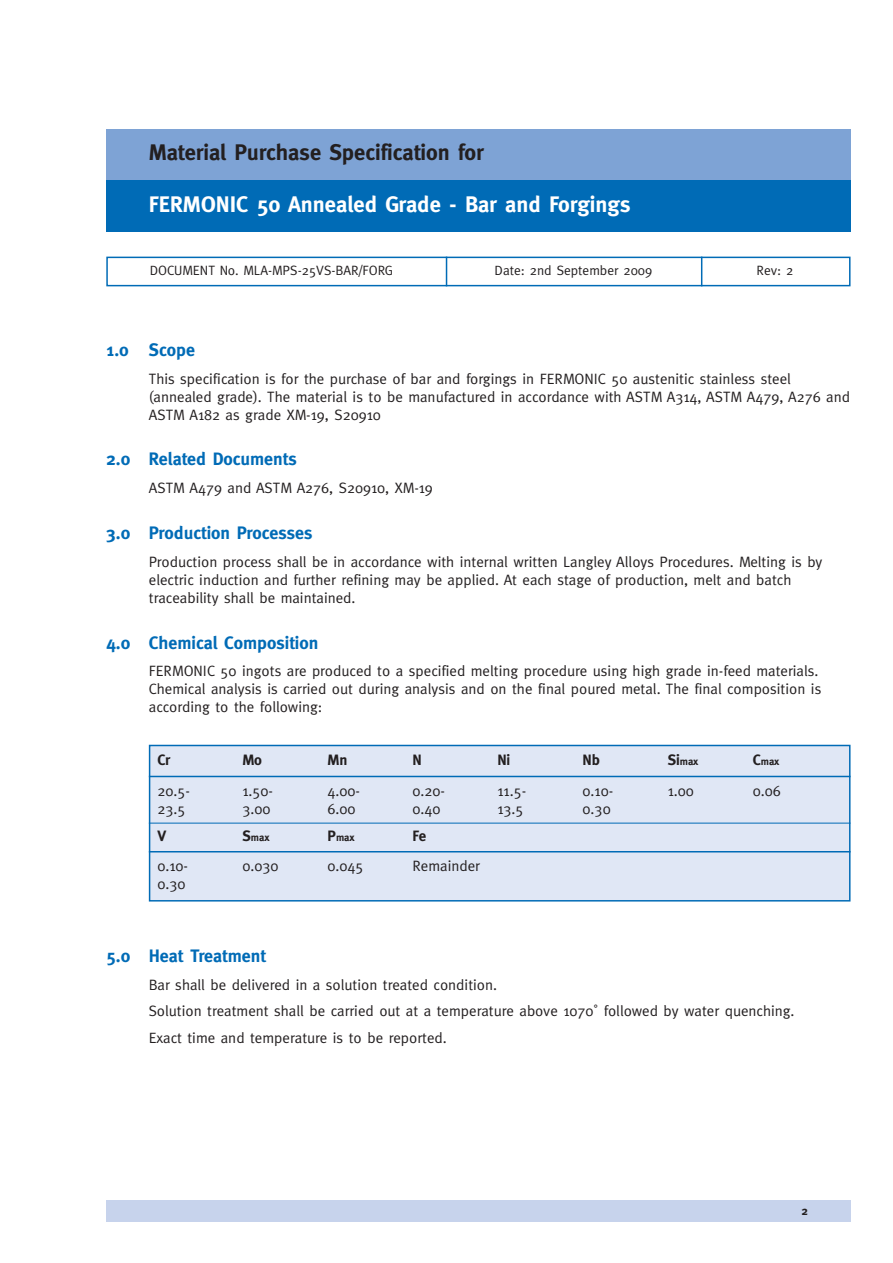
<style>
.page{position:relative;width:893px;height:1263px;background:#fff}
.page>*{position:absolute;margin:0;border:0;box-sizing:border-box;transform-origin:0 0}
.t1{font:700 22.5px "Meta";color:#fff}
.t2{font:700 22.5px "Meta";color:#231f20}
.t3{font:700 18px "Meta";color:#006bb6}
.t4{font:15px/18px "Meta";color:#231f20}
.t5{font:700 15px "Meta";letter-spacing:-.015em;color:#231f20}
.t6{font:13.5px "Meta";color:#231f20}
.t7{font:700 12px "Meta";color:#231f20}
.t8{font:700 10.5px "Meta";color:#231f20}
.s1{font-size:15px}
</style>
<div class="page">
<div style="left:150px;top:746px;width:699px;height:154px;background:#e0e7f5"></div>
<div style="left:149px;top:745px;width:701px;height:157px;border:2px solid #006bb6"></div>
<hr style="left:149px;top:776px;width:701px;height:1px;background:#006bb6">
<hr style="left:149px;top:823px;width:701px;height:1px;background:#006bb6">
<hr style="left:149px;top:851px;width:701px;height:2px;background:#006bb6">
<div style="left:106px;top:1201px;width:744px;height:21px;background:#c7d3ec"></div>
<div style="left:106px;top:257px;width:744px;height:29px;border:2px solid #006bb6"></div>
<svg style="left:446px;top:257px;width:1px;height:29px"></svg>
<svg style="left:701px;top:257px;width:1px;height:29px"></svg>
<div style="left:106px;top:129px;width:744px;height:51px;background:#7ea3d5"></div>
<div style="left:106px;top:180px;width:744px;height:51px;background:#006bb6"></div>
<h1 class="t2" style="left:149px;top:144px;width:336px">Material Purchase Specification for</h1>
<h1 class="t1" style="left:149px;top:195px;width:483px">FERMONIC 50 Annealed Grade - Bar and Forgings</h1>
<p class="t6" style="left:150px;top:266px;width:245px">DOCUMENT No. MLA-MPS-25VS-BAR/FORG</p>
<p class="t6" style="left:495px;top:266px;width:159px">Date: 2nd September 2009</p>
<p class="t6" style="left:756px;top:266px;width:39px">Rev: 2</p>
<p class="t3" style="left:106px;top:343px;width:90px">1.0 Scope</p>
<p class="t4" style="left:149px;top:370px;width:703px">This specification is for the purchase of bar and forgings in FERMONIC 50 austenitic stainless steel (annealed grade). The material is to be manufactured in accordance with ASTM A314, ASTM A479, A276 and<br>ASTM A182 as grade XM-19, S20910</p>
<p class="t3" style="left:106px;top:452px;width:192px">2.0 Related Documents</p>
<p class="t4" style="left:149px;top:480px;width:286px">ASTM A479 and ASTM A276, S20910, XM-19</p>
<p class="t3" style="left:106px;top:526px;width:208px">3.0 Production Processes</p>
<p class="t4" style="left:149px;top:554px;width:675px">Production process shall be in accordance with internal written Langley Alloys Procedures. Melting is by electric induction and further refining may be applied. At each stage of production, melt and batch traceability shall be maintained.</p>
<p class="t3" style="left:106px;top:635px;width:213px">4.0 Chemical Composition</p>
<p class="t4" style="left:149px;top:663px;width:674px">FERMONIC 50 ingots are produced to a specified melting procedure using high grade in-feed materials.<br>Chemical analysis is carried out during analysis and on the final poured metal. The final composition is according to the following:</p>
<p class="t5" style="left:157px;top:754px;width:15px">Cr</p>
<p class="t5" style="left:242px;top:754px;width:21px">Mo</p>
<p class="t5" style="left:327px;top:754px;width:21px">Mn</p>
<p class="t5" style="left:412px;top:754px;width:11px">N</p>
<p class="t5" style="left:497px;top:754px;width:14px">Ni</p>
<p class="t5" style="left:583px;top:754px;width:19px">Nb</p>
<p class="t8" style="left:668px;top:758px;width:32px"><span class="s1">Si</span>max</p>
<p class="t8" style="left:753px;top:758px;width:28px"><span class="s1">C</span>max</p>
<p class="t4" style="left:157px;top:783px;width:34px">20.5-</p>
<p class="t4" style="left:242px;top:783px;width:32px">1.50-</p>
<p class="t4" style="left:327px;top:783px;width:34px">4.00-</p>
<p class="t4" style="left:412px;top:783px;width:34px">0.20-</p>
<p class="t4" style="left:497px;top:783px;width:30px">11.5-</p>
<p class="t4" style="left:583px;top:783px;width:32px">0.10-</p>
<p class="t4" style="left:668px;top:783px;width:28px">1.00</p>
<p class="t4" style="left:753px;top:783px;width:30px">0.06</p>
<p class="t4" style="left:157px;top:801px;width:30px">23.5</p>
<p class="t4" style="left:242px;top:801px;width:30px">3.00</p>
<p class="t4" style="left:327px;top:801px;width:30px">6.00</p>
<p class="t4" style="left:412px;top:801px;width:30px">0.40</p>
<p class="t4" style="left:497px;top:801px;width:28px">13.5</p>
<p class="t4" style="left:583px;top:801px;width:30px">0.30</p>
<p class="t5" style="left:157px;top:830px;width:10px">V</p>
<p class="t8" style="left:242px;top:833px;width:29px"><span class="s1">S</span>max</p>
<p class="t8" style="left:327px;top:833px;width:29px"><span class="s1">P</span>max</p>
<p class="t5" style="left:412px;top:830px;width:15px">Fe</p>
<p class="t4" style="left:157px;top:858px;width:32px">0.10-</p>
<p class="t4" style="left:242px;top:858px;width:38px">0.030</p>
<p class="t4" style="left:327px;top:858px;width:38px">0.045</p>
<p class="t4" style="left:412px;top:858px;width:69px">Remainder</p>
<p class="t4" style="left:157px;top:876px;width:30px">0.30</p>
<p class="t3" style="left:106px;top:948px;width:161px">5.0 Heat Treatment</p>
<p class="t4" style="left:149px;top:972px;width:647px;line-height:26.5px">Bar shall be delivered in a solution treated condition.<br>Solution treatment shall be carried out at a temperature above 1070˚ followed by water quenching.<br>Exact time and temperature is to be reported.</p>
<p class="t7" style="left:801px;top:1206px;width:8px">2</p>
</div>
